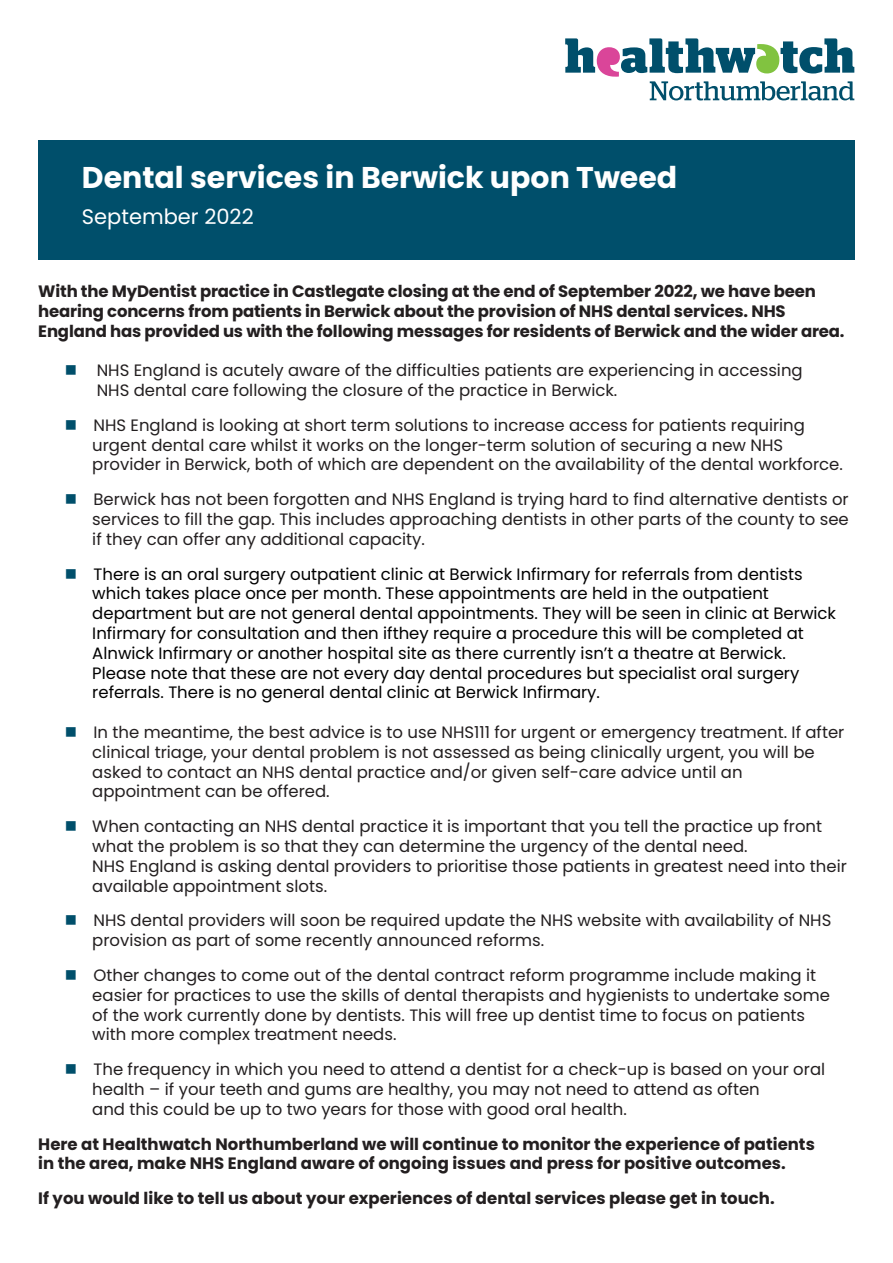
<style>
.page{position:relative;width:893px;height:1263px;background:#fff}
.page>*{position:absolute;margin:0;border:0;box-sizing:border-box;transform-origin:0 0}
.t1{font:700 30px "Poppins";color:#fff}
.t2{font:21px "Poppins";color:#fff}
.t3{font:16.5px/19.8px "Poppins";color:#231f20}
.t4{font:16.5px/19.8px "Poppins";color:#000;text-align:center}
.t5{font:700 16.5px/19.8px "Poppins";letter-spacing:-.01em;color:#231f20}
.s1{color:#004f6b}
</style>
<div class="page">
<svg style="left:565px;top:38px;width:289px;height:62px"></svg>
<div style="left:38px;top:140px;width:817px;height:120px;background:#004f6b"></div>
<p class="t1" style="left:82px;top:160px;width:597px">Dental services in Berwick upon Tweed</p>
<p class="t2" style="left:82px;top:204px;width:173px">September 2022</p>
<p class="t5" style="left:38px;top:281px;width:779px">With the MyDentist practice in Castlegate closing at the end of September 2022, we have been hearing concerns from patients in Berwick about the provision of NHS dental services. NHS</p>
<p class="t5" style="left:38px;top:321px;width:808px">England has provided us with the following messages for residents of Berwick and the wider area.</p>
<p class="t3" style="left:65px;top:360px;width:739px"><span class="s1">■</span> NHS England is acutely aware of the difficulties patients are experiencing in accessing</p>
<p class="t3" style="left:97px;top:380px;width:522px">NHS dental care following the closure of the practice in Berwick.</p>
<p class="t3" style="left:65px;top:415px;width:742px;text-align:center"><span class="s1">■</span> NHS England is looking at short term solutions to increase access for patients requiring urgent dental care whilst it works on the longer-term solution of securing a new NHS</p>
<p class="t3" style="left:92px;top:455px;width:752px">provider in Berwick, both of which are dependent on the availability of the dental workforce.</p>
<p class="t3" style="left:92px;top:489px;width:758px;text-align:justify;text-indent:-28px"><span class="s1">■</span> Berwick has not been forgotten and NHS England is trying hard to find alternative dentists or services to fill the gap. This includes approaching dentists in other parts of the county to see if they can offer any additional capacity.</p>
<p class="t4" style="left:65px;top:564px;width:740px"><span class="s1">■</span> There is an oral surgery outpatient clinic at Berwick Infirmary for referrals from dentists which takes place once per month. These appointments are held in the outpatient</p>
<p class="t4" style="left:92px;top:603px;width:745px;text-align:left">department but are not general dental appointments. They will be seen in clinic at Berwick<br>Infirmary for consultation and then ifthey require a procedure this will be completed at</p>
<p class="t4" style="left:92px;top:643px;width:695px">Alnwick Infirmary or another hospital site as there currently isn’t a theatre at Berwick.</p>
<p class="t4" style="left:92px;top:663px;width:709px">Please note that these are not every day dental procedures but specialist oral surgery</p>
<p class="t4" style="left:92px;top:683px;width:509px">referrals. There is no general dental clinic at Berwick Infirmary.</p>
<p class="t3" style="left:92px;top:722px;width:754px;text-indent:-28px"><span class="s1">■</span> In the meantime, the best advice is to use NHS111 for urgent or emergency treatment. If after clinical triage, your dental problem is not assessed as being clinically urgent, you will be asked to contact an NHS dental practice and/or given self-care advice until an</p>
<p class="t3" style="left:92px;top:782px;width:239px">appointment can be offered.</p>
<p class="t3" style="left:92px;top:816px;width:731px;text-indent:-28px"><span class="s1">■</span> When contacting an NHS dental practice it is important that you tell the practice up front what the problem is so that they can determine the urgency of the dental need.</p>
<p class="t3" style="left:92px;top:856px;width:756px">NHS England is asking dental providers to prioritise those patients in greatest need into their available appointment slots.</p>
<p class="t3" style="left:92px;top:911px;width:741px;text-indent:-28px"><span class="s1">■</span> NHS dental providers will soon be required update the NHS website with availability of NHS provision as part of some recently announced reforms.</p>
<p class="t3" style="left:92px;top:965px;width:739px;text-indent:-28px"><span class="s1">■</span> Other changes to come out of the dental contract reform programme include making it easier for practices to use the skills of dental therapists and hygienists to undertake some of the work currently done by dentists. This will free up dentist time to focus on patients</p>
<p class="t3" style="left:92px;top:1025px;width:306px">with more complex treatment needs.</p>
<p class="t3" style="left:92px;top:1059px;width:734px;text-indent:-28px"><span class="s1">■</span> The frequency in which you need to attend a dentist for a check-up is based on your oral health – if your teeth and gums are healthy, you may not need to attend as often</p>
<p class="t3" style="left:92px;top:1099px;width:536px">and this could be up to two years for those with good oral health.</p>
<p class="t5" style="left:38px;top:1134px;width:778px">Here at Healthwatch Northumberland we will continue to monitor the experience of patients</p>
<p class="t5" style="left:38px;top:1154px;width:749px">in the area, make NHS England aware of ongoing issues and press for positive outcomes.</p>
<p class="t5" style="left:38px;top:1188px;width:738px">If you would like to tell us about your experiences of dental services please get in touch.</p>
</div>
